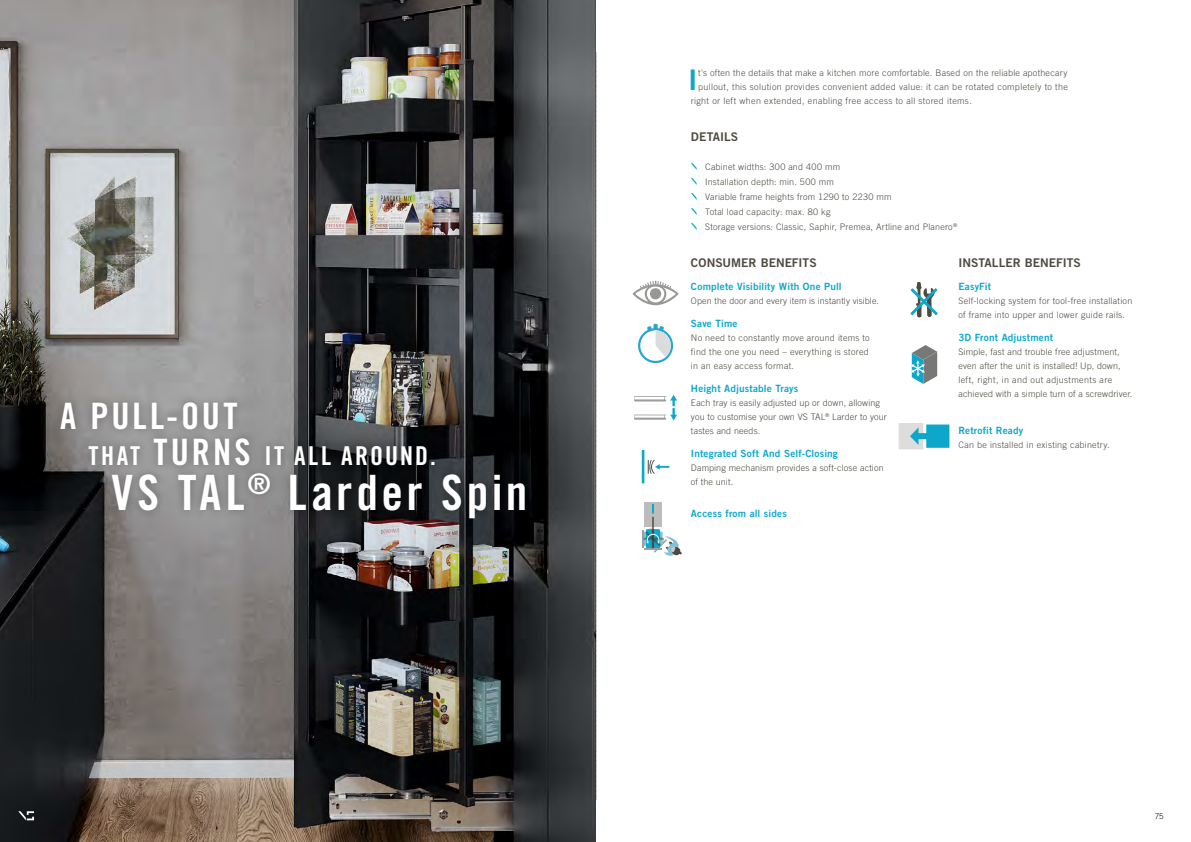
<style>
.page{position:relative;width:1191px;height:842px;background:#fff}
.page>*{position:absolute;margin:0;border:0;box-sizing:border-box;transform-origin:0 0}
.t1{font:48.7px "Trade Gothic LT Std Bd Cn 20";letter-spacing:.07em;color:#fff}
.t2{font:36.4px "Trade Gothic LT Std Bd Cn 20";letter-spacing:.08em;color:#fff}
.t3{font:28.4px "Trade Gothic LT Std Bd 2";color:#0da7cc}
.t4{font:26px "Trade Gothic LT Std Bd Cn 20";letter-spacing:.09em;color:#fff}
.t5{font:12px "Trade Gothic LT Std Bd 2";color:#4e4a40}
.t6{font:10px "Trade Gothic LT Std Bd 2";letter-spacing:.015em;color:#0da7cc}
.t7{font:300 9px/14px "Trade Gothic LT Std";letter-spacing:.025em;color:#4e4a40}
.t8{font:300 9px "Trade Gothic LT Std";letter-spacing:.005em;color:#4e4a40}
.t9{font:300 8px "Trade Gothic LT Std";color:#000}
.s1{font-size:36.4px}
</style>
<div class="page">
<svg style="left:596px;top:52px;width:1px;height:748px"></svg>
<img style="left:0;top:0;width:595px;height:842px">
<div style="left:52px;top:393px;width:483px;height:134px;background:#000;opacity:.31"></div>
<svg style="left:691px;top:163px;width:5px;height:6px"></svg>
<svg style="left:691px;top:178px;width:5px;height:6px"></svg>
<svg style="left:691px;top:193px;width:5px;height:6px"></svg>
<svg style="left:691px;top:208px;width:5px;height:6px"></svg>
<svg style="left:691px;top:223px;width:5px;height:6px"></svg>
<svg style="left:664px;top:395px;width:13px;height:25px"></svg>
<hr style="left:634px;top:399px;width:32px;height:2px;background:#9e9d9d">
<hr style="left:634px;top:418px;width:32px;height:2px;background:#9e9d9d">
<hr style="left:634px;top:396px;width:32px;height:1px;background:#9e9d9d">
<hr style="left:634px;top:415px;width:32px;height:1px;background:#9e9d9d">
<svg style="left:638px;top:328px;width:35px;height:35px"></svg>
<svg style="left:640px;top:324px;width:31px;height:37px"></svg>
<svg style="left:632px;top:281px;width:46px;height:24px"></svg>
<svg style="left:647px;top:460px;width:22px;height:14px"></svg>
<hr style="left:642px;top:450px;width:2px;height:33px;background:#0da7cc">
<svg style="left:910px;top:282px;width:28px;height:35px"></svg>
<svg style="left:899px;top:423px;width:50px;height:26px"></svg>
<svg style="left:911px;top:345px;width:26px;height:39px"></svg>
<div style="left:644px;top:502px;width:18px;height:25px;background:#bcbcba"></div>
<svg style="left:642px;top:504px;width:40px;height:52px"></svg>
<svg style="left:18px;top:811px;width:16px;height:9px"></svg>
<h2 class="t2" style="left:60px;top:393px;width:179px">A PULL-OUT</h2>
<h3 class="t4" style="left:89px;top:440px;width:349px">THAT <span class="s1">TURNS</span> IT ALL AROUND.</h3>
<h1 class="t1" style="left:111px;top:463px;width:417px">VS TAL<sup>®</sup> Larder Spin</h1>
<h3 class="t3" style="left:688px;top:62px;width:11px">I</h3>
<p class="t7" style="left:698px;top:66px;width:371px">t's often the details that make a kitchen more comfortable. Based on the reliable apothecary</p>
<p class="t7" style="left:698px;top:80px;width:371px">pullout, this solution provides convenient added value: it can be rotated completely to the</p>
<p class="t7" style="left:691px;top:94px;width:282px">right or left when extended, enabling free access to all stored items.</p>
<h3 class="t5" style="left:691px;top:129px;width:49px">DETAILS</h3>
<p class="t7" style="left:705px;top:159px;width:254px;line-height:15px">Cabinet widths: 300 and 400 mm<br>Installation depth: min. 500 mm<br>Variable frame heights from 1290 to 2230 mm<br>Total load capacity: max. 80 kg<br>Storage versions: Classic, Saphir, Premea, Artline and Planero<sup>®</sup></p>
<h3 class="t5" style="left:691px;top:255px;width:127px">CONSUMER BENEFITS</h3>
<p class="t6" style="left:691px;top:280px;width:152px">Complete Visibility With One Pull</p>
<p class="t8" style="left:691px;top:295px;width:189px">Open the door and every item is instantly visible.</p>
<p class="t6" style="left:691px;top:317px;width:48px">Save Time</p>
<p class="t7" style="left:691px;top:330px;width:180px;text-align:justify">No need to constantly move around items to find the one you need – everything is stored in an easy access format.</p>
<p class="t6" style="left:691px;top:382px;width:109px">Height Adjustable Trays</p>
<p class="t7" style="left:691px;top:395px;width:197px">Each tray is easily adjusted up or down, allowing you to customise your own VS TAL<sup>®</sup> Larder to your tastes and needs.</p>
<p class="t6" style="left:691px;top:447px;width:148px">Integrated Soft And Self-Closing</p>
<p class="t7" style="left:691px;top:460px;width:194px">Damping mechanism provides a soft-close action of the unit.</p>
<p class="t6" style="left:691px;top:507px;width:97px">Access from all sides</p>
<h3 class="t5" style="left:958px;top:255px;width:124px">INSTALLER BENEFITS</h3>
<p class="t6" style="left:958px;top:280px;width:34px">EasyFit</p>
<p class="t7" style="left:958px;top:293px;width:175px">Self-locking system for tool-free installation of frame into upper and lower guide rails.</p>
<p class="t6" style="left:958px;top:331px;width:96px">3D Front Adjustment</p>
<p class="t7" style="left:958px;top:344px;width:175px">Simple, fast and trouble free adjustment, even after the unit is installed! Up, down, left, right, in and out adjustments are achieved with a simple turn of a screwdriver.</p>
<p class="t6" style="left:958px;top:424px;width:66px">Retrofit Ready</p>
<p class="t7" style="left:958px;top:437px;width:153px">Can be installed in existing cabinetry.</p>
<p class="t9" style="left:1154px;top:812px;width:10px">75</p>
</div>
